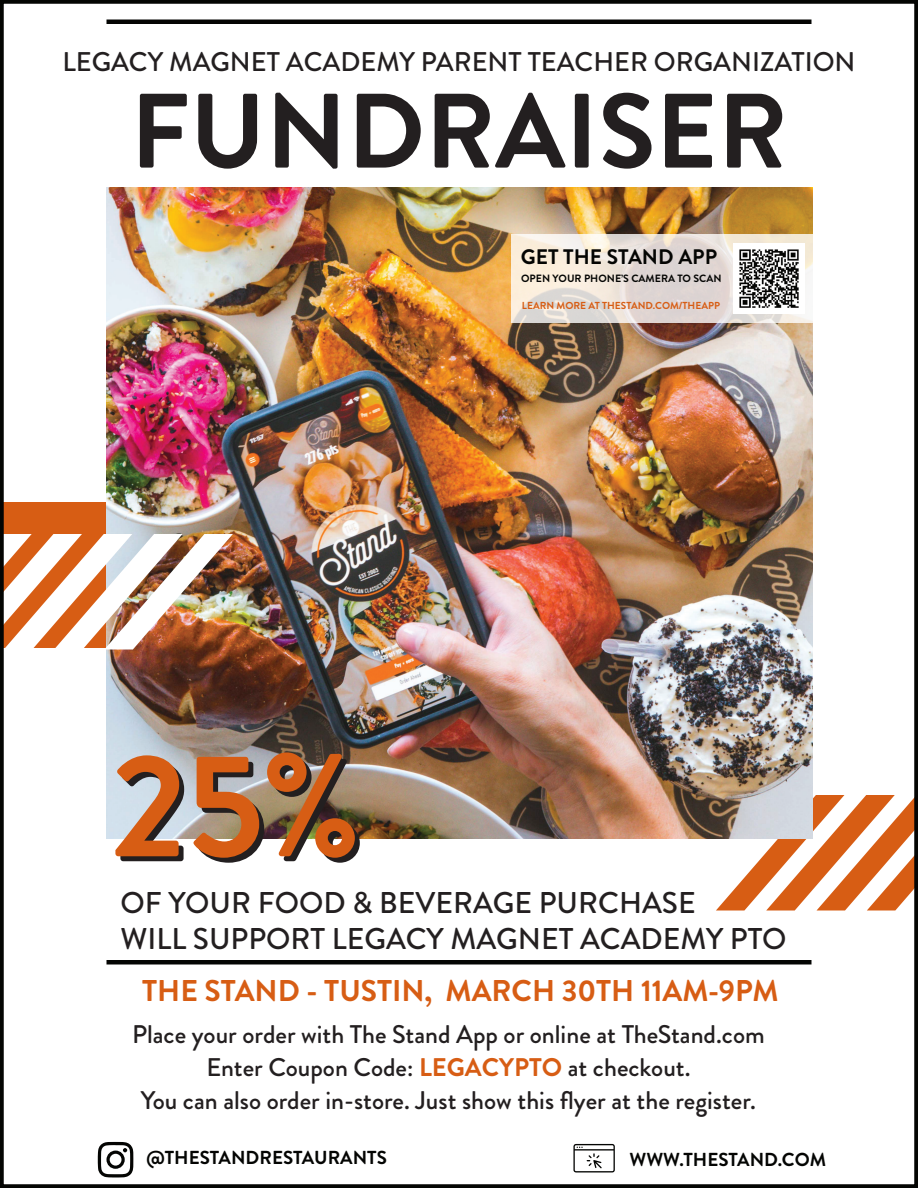
<style>
.page{position:relative;width:918px;height:1188px;background:#fff}
.page>*{position:absolute;margin:0;border:0;box-sizing:border-box;transform-origin:0 0}
.t1{font:700 146.25px "Brandon Grotesque";color:#d75d14}
.t2{font:700 105.45px "Brandon Grotesque";color:#231f20}
.t3{font:500 30px/36px "Brandon Grotesque";color:#231f20}
.t4{font:700 30px "Brandon Grotesque";color:#d75d14}
.t5{font:500 27px "Brandon Grotesque";color:#231f20}
.t6{font:500 25.5px/33px "Brandon Grotesque";color:#231f20;text-align:center}
.t7{font:700 21px "Brandon Grotesque";color:#040503}
.t8{font:700 18.75px "Brandon Grotesque";color:#040503}
.t9{font:700 10.5px "Brandon Grotesque";color:#040503}
.t10{font:700 10.2px "Brandon Grotesque";color:#d75d14}
.s1{font-weight:700;color:#d75d14}
</style>
<div class="page">
<img style="left:0;top:0;width:918px;height:1188px">
<svg style="left:512px;top:234px;width:306px;height:88px;background:#eae1da"></svg>
<img style="left:734px;top:243px;width:70px;height:71px">
<p class="t5" style="left:62px;top:43px;width:795px">LEGACY MAGNET ACADEMY PARENT TEACHER ORGANIZATION</p>
<h2 class="t2" style="left:130px;top:58px;width:659px">FUNDRAISER</h2>
<p class="t7" style="left:521px;top:242px;width:198px">GET THE STAND APP</p>
<p class="t9" style="left:521px;top:271px;width:202px">OPEN YOUR PHONE’S CAMERA TO SCAN</p>
<p class="t10" style="left:522px;top:298px;width:200px">LEARN MORE AT THESTAND.COM/THEAPP</p>
<h1 class="t1" style="left:111px;top:704px;width:251px">25%</h1>
<p class="t3" style="left:121px;top:885px;width:668px">OF YOUR FOOD &amp; BEVERAGE PURCHASE<br>WILL SUPPORT LEGACY MAGNET ACADEMY PTO</p>
<p class="t4" style="left:142px;top:970px;width:638px">THE STAND - TUSTIN, MARCH 30TH 11AM-9PM</p>
<p class="t6" style="left:132px;top:1018px;width:634px">Place your order with The Stand App or online at TheStand.com<br>Enter Coupon Code: <span class="s1">LEGACYPTO</span> at checkout.<br>You can also order in-store. Just show this flyer at the register.</p>
<p class="t8" style="left:147px;top:1145px;width:242px">@THESTANDRESTAURANTS</p>
<p class="t8" style="left:630px;top:1146px;width:198px">WWW.THESTAND.COM</p>
</div>
